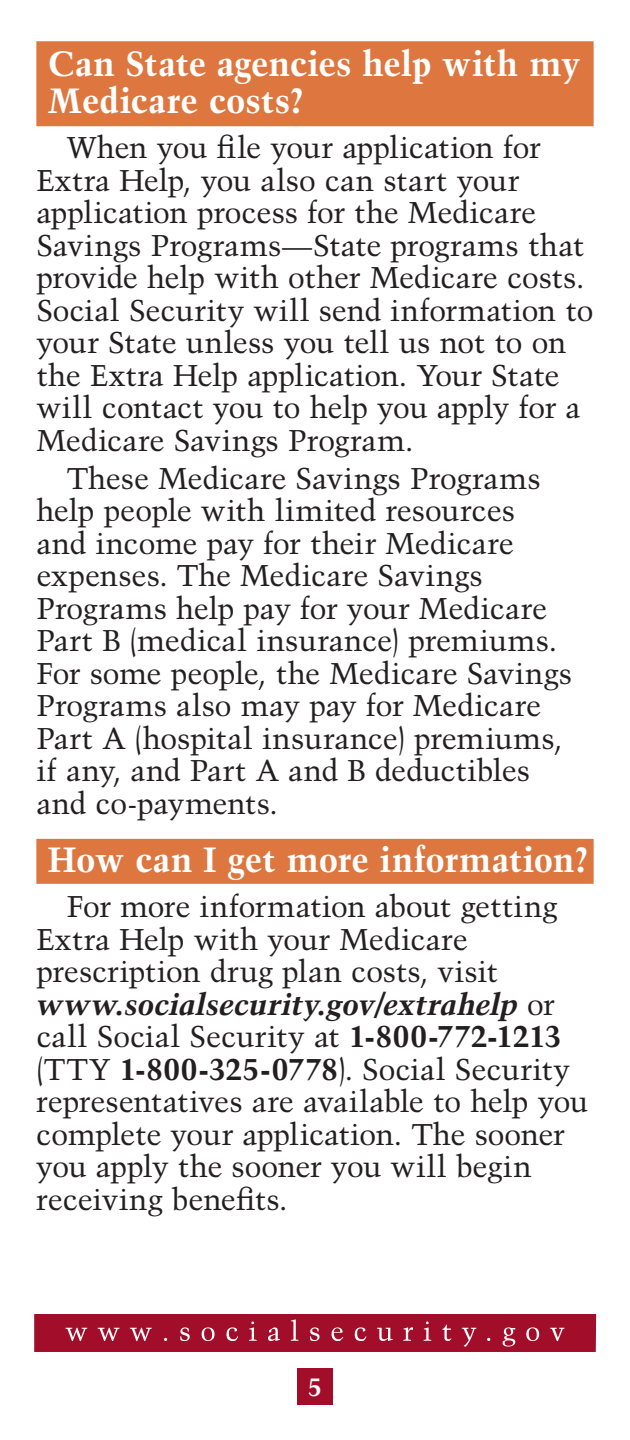
<style>
.page{position:relative;width:630px;height:1440px;background:#fff}
.page>*{position:absolute;margin:0;border:0;box-sizing:border-box;transform-origin:0 0}
.Header1_2lines{font:700 35px/37.5px "Trump Mediaeval";color:#fff}
.Header1_1line{font:700 35px "Trump Mediaeval";letter-spacing:-.005em;color:#fff}
.Paragraph{font:30px/32.5px "Trump Mediaeval";letter-spacing:-.005em;color:#231f20}
.t1{font:700 25px "Trump Mediaeval";color:#fff}
.s1{font-weight:700;font-style:italic}
.s2{font-weight:700}
</style>
<div class="page">
<div style="left:36px;top:41px;width:558px;height:85px;background:#dd773f"></div>
<div style="left:36px;top:839px;width:558px;height:45px;background:#dd773f"></div>
<div style="left:297px;top:1368px;width:36px;height:36px;background:#a20e29"></div>
<div style="left:34px;top:1314px;width:562px;height:38px;background:#a20e29"></div>
<svg style="left:65px;top:1319px;width:500px;height:28px"></svg>
<h1 class="Header1_2lines" style="left:48px;top:44px;width:535px">Can State agencies help with my<br>Medicare costs?</h1>
<p class="Paragraph" style="left:36px;top:131px;width:559px;text-indent:30px">When you file your application for Extra Help, you also can start your application process for the Medicare Savings Programs—State programs that provide help with other Medicare costs.<br>Social Security will send information to your State unless you tell us not to on the Extra Help application. Your State will contact you to help you apply for a Medicare Savings Program.</p>
<p class="Paragraph" style="left:36px;top:462px;width:537px;text-indent:30px">These Medicare Savings Programs help people with limited resources and income pay for their Medicare expenses. The Medicare Savings Programs help pay for your Medicare Part B (medical insurance) premiums.<br>For some people, the Medicare Savings Programs also may pay for Medicare Part A (hospital insurance) premiums, if any, and Part A and B deductibles and co-payments.</p>
<h1 class="Header1_1line" style="left:48px;top:838px;width:543px">How can I get more information?</h1>
<p class="Paragraph" style="left:36px;top:890px;width:553px;text-indent:30px">For more information about getting Extra Help with your Medicare prescription drug plan costs, visit <span class="s1">www.socialsecurity.gov/extrahelp</span> or call Social Security at <span class="s2">1-800-772-1213 </span>(TTY <span class="s2">1-800-325-0778</span>). Social Security representatives are available to help you complete your application. The sooner you apply the sooner you will begin receiving benefits.</p>
<p class="t1" style="left:308px;top:1372px;width:15px">5</p>
</div>
